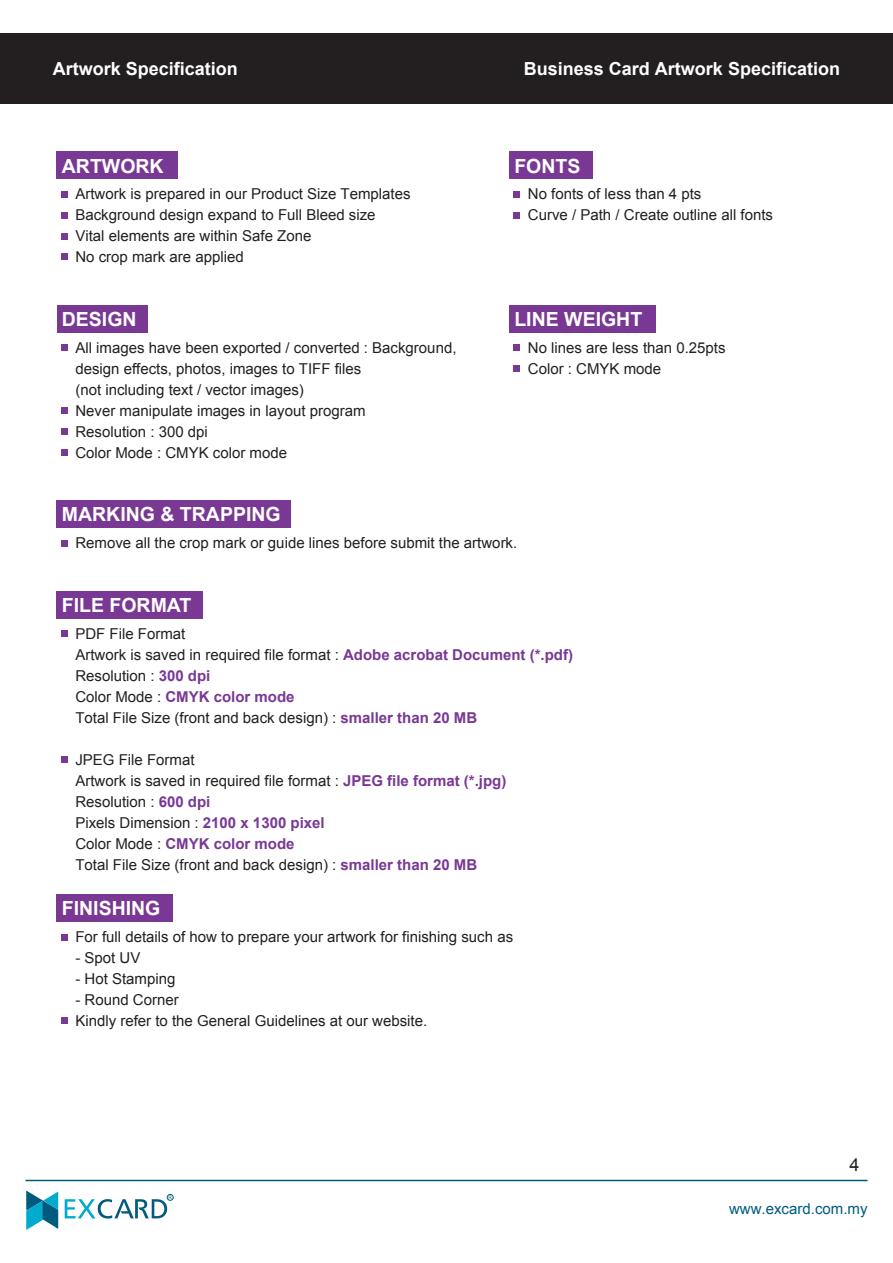
<style>
.page{position:relative;width:893px;height:1263px;background:#fff}
.page>*{position:absolute;margin:0;border:0;box-sizing:border-box;transform-origin:0 0}
.t1{font:700 19.5px "Arial";color:#fff}
.t2{font:700 18px "Arial";color:#fff}
.t3{font:18px "Arial";color:#231f20}
.t4{font:15px/21px "Arial";color:#231f20}
.t5{font:15px "Arial";color:#005b7f}
.t6{font:4.8px "Arial";color:#005b7f}
.s1{font-weight:700;color:#793894}
</style>
<div class="page">
<div style="left:57px;top:151px;width:121px;height:28px;background:#793894"></div>
<div style="left:61px;top:191px;width:6px;height:7px;background:#793894"></div>
<svg style="left:61px;top:212px;width:6px;height:6px"></svg>
<svg style="left:61px;top:233px;width:6px;height:6px"></svg>
<svg style="left:61px;top:254px;width:6px;height:6px"></svg>
<div style="left:57px;top:305px;width:90px;height:27px;background:#793894"></div>
<svg style="left:61px;top:345px;width:6px;height:6px"></svg>
<div style="left:61px;top:449px;width:6px;height:7px;background:#793894"></div>
<div style="left:61px;top:407px;width:6px;height:7px;background:#793894"></div>
<svg style="left:61px;top:428px;width:6px;height:6px"></svg>
<div style="left:57px;top:894px;width:116px;height:28px;background:#793894"></div>
<svg style="left:61px;top:934px;width:6px;height:6px"></svg>
<div style="left:61px;top:1017px;width:6px;height:7px;background:#793894"></div>
<div style="left:509px;top:151px;width:84px;height:28px;background:#793894"></div>
<div style="left:514px;top:191px;width:6px;height:7px;background:#793894"></div>
<div style="left:514px;top:212px;width:6px;height:7px;background:#793894"></div>
<div style="left:57px;top:500px;width:234px;height:28px;background:#793894"></div>
<svg style="left:61px;top:540px;width:6px;height:6px"></svg>
<div style="left:509px;top:305px;width:147px;height:27px;background:#793894"></div>
<svg style="left:514px;top:345px;width:6px;height:6px"></svg>
<svg style="left:514px;top:366px;width:6px;height:6px"></svg>
<div style="left:57px;top:591px;width:146px;height:28px;background:#793894"></div>
<svg style="left:61px;top:631px;width:6px;height:6px"></svg>
<div style="left:61px;top:756px;width:6px;height:7px;background:#793894"></div>
<div style="left:0;top:33px;width:893px;height:71px;background:#231f20"></div>
<svg style="left:26px;top:1190px;width:32px;height:40px"></svg>
<svg style="left:65px;top:1194px;width:108px;height:24px"></svg>
<hr style="left:25px;top:1180px;width:842px;height:1px;background:#005b7f">
<p class="t2" style="left:53px;top:57px;width:187px">Artwork Specification</p>
<p class="t2" style="left:524px;top:57px;width:318px">Business Card Artwork Specification</p>
<h1 class="t1" style="left:62px;top:153px;width:103px">ARTWORK</h1>
<h1 class="t1" style="left:514px;top:153px;width:68px">FONTS</h1>
<p class="t4" style="left:75px;top:184px;width:337px">Artwork is prepared in our Product Size Templates Background design expand to Full Bleed size<br>Vital elements are within Safe Zone<br>No crop mark are applied</p>
<p class="t4" style="left:528px;top:184px;width:247px">No fonts of less than 4 pts<br>Curve / Path / Create outline all fonts</p>
<h1 class="t1" style="left:62px;top:306px;width:76px">DESIGN</h1>
<h1 class="t1" style="left:514px;top:306px;width:129px">LINE WEIGHT</h1>
<p class="t4" style="left:75px;top:337px;width:383px">All images have been exported / converted : Background, design effects, photos, images to TIFF files<br>(not including text / vector images)<br>Never manipulate images in layout program<br>Resolution : 300 dpi<br>Color Mode : CMYK color mode</p>
<p class="t4" style="left:528px;top:337px;width:199px">No lines are less than 0.25pts<br>Color : CMYK mode</p>
<h1 class="t1" style="left:62px;top:501px;width:220px">MARKING &amp; TRAPPING</h1>
<p class="t4" style="left:75px;top:533px;width:443px">Remove all the crop mark or guide lines before submit the artwork.</p>
<h1 class="t1" style="left:62px;top:592px;width:131px">FILE FORMAT</h1>
<p class="t4" style="left:75px;top:623px;width:499px">PDF File Format<br>Artwork is saved in required file format : <span class="s1">Adobe acrobat Document (*.pdf)<br></span>Resolution : <span class="s1">300 dpi<br></span>Color Mode : <span class="s1">CMYK color mode<br></span>Total File Size (front and back design) : <span class="s1">smaller than 20 MB</span></p>
<p class="t4" style="left:75px;top:749px;width:433px">JPEG File Format<br>Artwork is saved in required file format : <span class="s1">JPEG file format (*.jpg)<br></span>Resolution : <span class="s1">600 dpi<br></span>Pixels Dimension : <span class="s1">2100 x 1300 pixel<br></span>Color Mode : <span class="s1">CMYK color mode<br></span>Total File Size (front and back design) : <span class="s1">smaller than 20 MB</span></p>
<h1 class="t1" style="left:62px;top:895px;width:100px">FINISHING</h1>
<p class="t4" style="left:75px;top:926px;width:439px">For full details of how to prepare your artwork for finishing such as</p>
<p class="t4" style="left:75px;top:947px;width:67px">- Spot UV</p>
<p class="t4" style="left:75px;top:968px;width:102px">- Hot Stamping</p>
<p class="t4" style="left:75px;top:989px;width:353px">- Round Corner<br>Kindly refer to the General Guidelines at our website.</p>
<p class="t6" style="left:169px;top:1194px;width:5px">R</p>
<p class="t3" style="left:849px;top:1152px;width:12px">4</p>
<p class="t5" style="left:729px;top:1199px;width:140px">www.excard.com.my</p>
</div>
